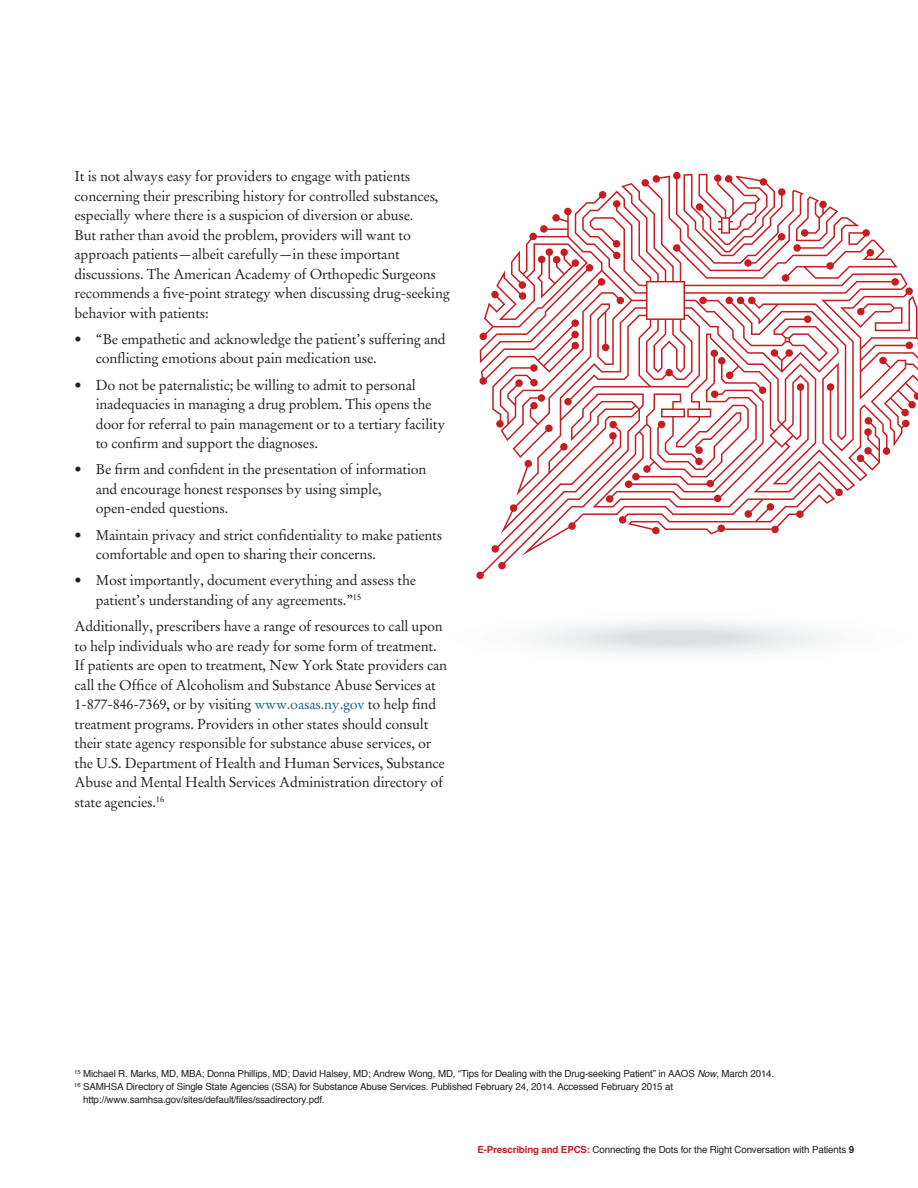
<style>
.page{position:relative;width:918px;height:1188px;background:#fff}
.page>*{position:absolute;margin:0;border:0;box-sizing:border-box;transform-origin:0 0}
.C_Body_copy{font:14.25px/19.5px "Stempel Garamond";letter-spacing:-.015em;color:#231f20}
.C_Body_copy_bullets{font:14.25px/19.5px "Stempel Garamond";letter-spacing:-.015em;color:#231f20}
.H_Small_copy{font:9.75px/12.8px "Helvetica";letter-spacing:-.015em;color:#231f20}
.s1{color:#175d9e}
.s2{font-style:italic}
.s3{font-weight:700;color:#c61c22}
.s4{font-weight:700}
</style>
<div class="page">
<svg style="left:533px;top:622px;width:292px;height:32px"></svg>
<svg style="left:476px;top:172px;width:442px;height:407px"></svg>
<p class="C_Body_copy" style="left:75px;top:167px;width:377px">It is not always easy for providers to engage with patients concerning their prescribing history for controlled substances, especially where there is a suspicion of diversion or abuse.<br>But rather than avoid the problem, providers will want to approach patients—albeit carefully—in these important discussions. The American Academy of Orthopedic Surgeons recommends a five-point strategy when discussing drug-seeking behavior with patients:</p>
<p class="C_Body_copy_bullets" style="left:96px;top:329px;width:352px;text-indent:-21px">• “Be empathetic and acknowledge the patient’s suffering and conflicting emotions about pain medication use.</p>
<p class="C_Body_copy_bullets" style="left:96px;top:375px;width:351px;text-indent:-21px">• Do not be paternalistic; be willing to admit to personal inadequacies in managing a drug problem. This opens the door for referral to pain management or to a tertiary facility to confirm and support the diagnoses.</p>
<p class="C_Body_copy_bullets" style="left:96px;top:460px;width:332px;text-indent:-21px">• Be firm and confident in the presentation of information and encourage honest responses by using simple, open-ended questions.</p>
<p class="C_Body_copy_bullets" style="left:96px;top:525px;width:348px;text-indent:-21px">• Maintain privacy and strict confidentiality to make patients comfortable and open to sharing their concerns.</p>
<p class="C_Body_copy_bullets" style="left:96px;top:571px;width:322px;text-indent:-21px">• Most importantly, document everything and assess the patient’s understanding of any agreements.”<sup>15</sup></p>
<p class="C_Body_copy" style="left:75px;top:617px;width:374px">Additionally, prescribers have a range of resources to call upon to help individuals who are ready for some form of treatment.<br>If patients are open to treatment, New York State providers can call the Office of Alcoholism and Substance Abuse Services at 1-877-846-7369, or by visiting <span class="s1">www.oasas.ny.gov</span> to help find treatment programs. Providers in other states should consult their state agency responsible for substance abuse services, or the U.S. Department of Health and Human Services, Substance Abuse and Mental Health Services Administration directory of state agencies.<sup>16</sup></p>
<p class="H_Small_copy" style="left:74px;top:1068px;width:701px"><sup>15</sup> Michael R. Marks, MD, MBA; Donna Phillips, MD; David Halsey, MD; Andrew Wong, MD, “Tips for Dealing with the Drug-seeking Patient” in AAOS <span class="s2">Now</span>, March 2014.</p>
<p class="H_Small_copy" style="left:83px;top:1081px;width:591px;text-indent:-9px"><sup>16</sup> SAMHSA Directory of Single State Agencies (SSA) for Substance Abuse Services. Published February 24, 2014. Accessed February 2015 at http://www.samhsa.gov/sites/default/files/ssadirectory.pdf.</p>
<p class="H_Small_copy" style="left:477px;top:1143px;width:378px"><span class="s3">E-Prescribing and EPCS:</span> Connecting the Dots for the Right Conversation with Patients <span class="s4">9</span></p>
</div>
